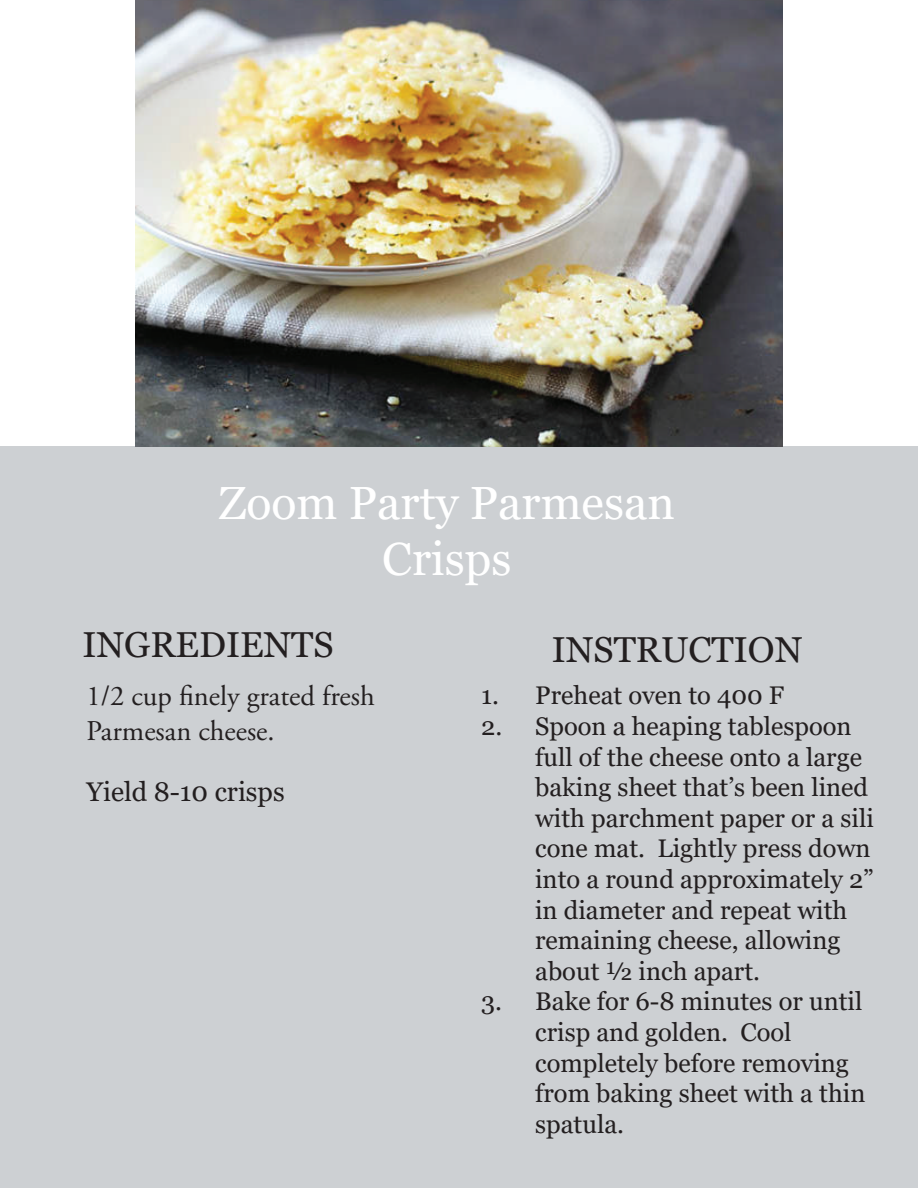
<style>
.page{position:relative;width:918px;height:1188px;background:#fff}
.page>*{position:absolute;margin:0;border:0;box-sizing:border-box;transform-origin:0 0}
.t1{font:46.5px/55.8px "Georgia";color:#fff;text-align:center}
.t2{font:36px "Georgia";color:#231f20}
.t3{font:28.5px/34.2px "Adobe Garamond Pro";color:#231f20}
.t4{font:27px "Georgia";color:#231f20}
.t5{font:25.5px/30.6px "Georgia";color:#231f20}
</style>
<div class="page">
<div style="left:0;top:446px;width:918px;height:742px;background:#cdd0d3"></div>
<img style="left:136px;top:0;width:646px;height:446px">
<h1 class="t1" style="left:219px;top:476px;width:458px">Zoom Party Parmesan<br>Crisps</h1>
<h2 class="t2" style="left:83px;top:623px;width:253px">INGREDIENTS</h2>
<h2 class="t2" style="left:552px;top:628px;width:252px">INSTRUCTION</h2>
<p class="t3" style="left:87px;top:680px;width:290px">1/2 cup finely grated fresh<br>Parmesan cheese.</p>
<p class="t5" style="left:481px;top:681px;width:305px">1. Preheat oven to 400 F</p>
<p class="t5" style="left:535px;top:711px;width:340px;text-indent:-54px">2. Spoon a heaping tablespoon full of the cheese onto a large baking sheet that’s been lined with parchment paper or a sili cone mat. Lightly press down into a round approximately 2” in diameter and repeat with remaining cheese, allowing about ½ inch apart.</p>
<p class="t5" style="left:535px;top:987px;width:332px;text-indent:-54px">3. Bake for 6-8 minutes or until crisp and golden. Cool completely before removing from baking sheet with a thin spatula.</p>
<p class="t4" style="left:87px;top:775px;width:200px">Yield 8-10 crisps</p>
</div>
